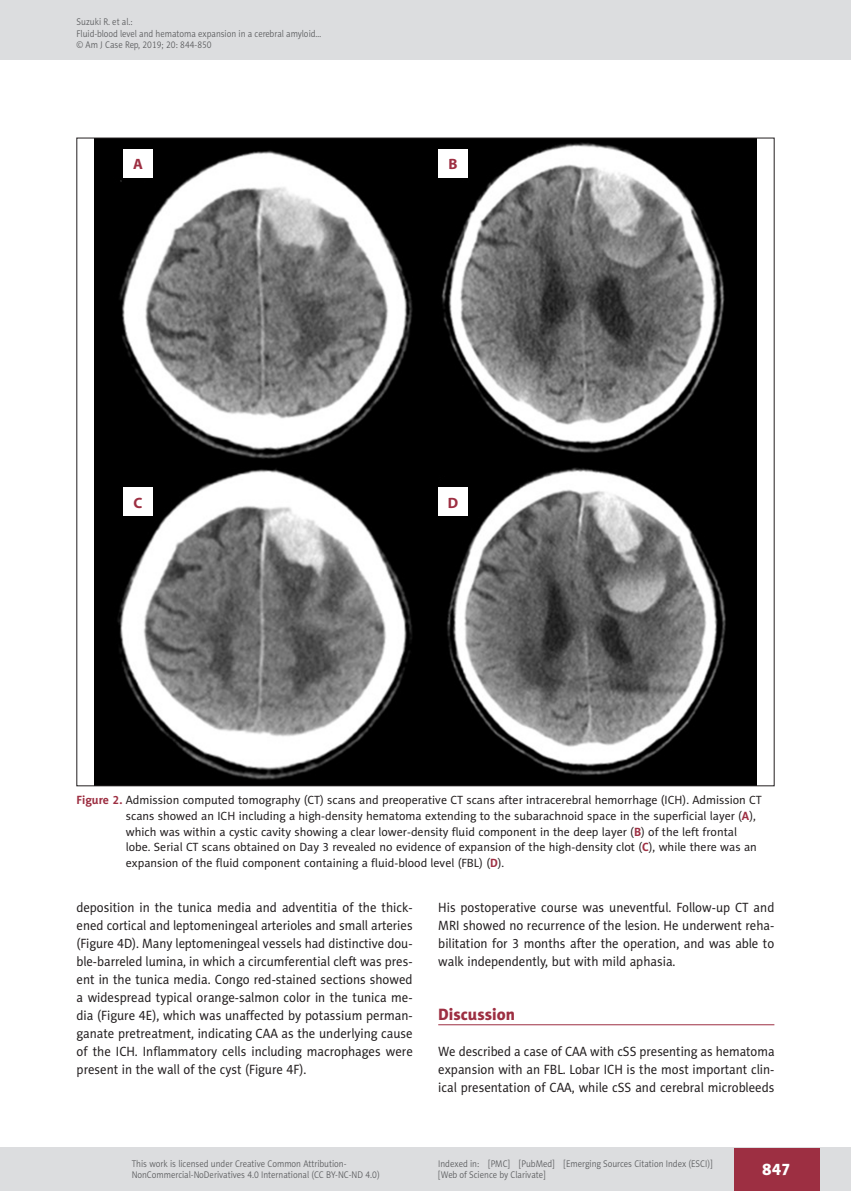
<style>
.page{position:relative;width:851px;height:1191px;background:#fff}
.page>*{position:absolute;margin:0;border:0;box-sizing:border-box;transform-origin:0 0}
.AJCR_Headline_1{font:16.5px "Naomi Sans EFN Heavy";color:#9d2f42}
.t1{font:16.5px "Naomi Sans EFN Heavy";color:#fff}
.t2{font:700 15px "Myriad Pro";color:#9d2f42}
.AJCR_Body{font:13.5px/18px "Naomi Sans EFN";color:#231f20;text-align:justify;scale:.95 1}
.AJCR_Body-2{font:13.5px/18px "Naomi Sans EFN";color:#231f20;text-align:justify;scale:.94 1}
.AJCR_Rycina_tytul{font:12px/15.8px "Naomi Sans EFN";color:#231f20}
.t3{font:9.75px/11.2px "Naomi Sans EFN Light";color:#57585a;scale:.9 1}
.s1{font-weight:700;color:#9d2f42}
</style>
<div class="page">
<hr style="left:438px;top:1024px;width:336px;height:1px;background:#9d2f42">
<img style="left:94px;top:140px;width:662px;height:644px">
<div style="left:123px;top:150px;width:30px;height:28px;background:#fff"></div>
<div style="left:123px;top:488px;width:30px;height:28px;background:#fff"></div>
<div style="left:438px;top:150px;width:29px;height:28px;background:#fff"></div>
<div style="left:438px;top:488px;width:29px;height:28px;background:#fff"></div>
<div style="left:0;top:1148px;width:850px;height:43px;background:#dcdddf"></div>
<div style="left:733px;top:1147px;width:86px;height:43px;background:#9d2f42"></div>
<div style="left:0;top:0;width:850px;height:60px;background:#dcdddf"></div>
<p class="t3" style="left:77px;top:16px;width:273px">Suzuki R. et al.:<br>Fluid-blood level and hematoma expansion in a cerebral amyloid… © Am J Case Rep, 2019; 20: 844-850</p>
<p class="t2" style="left:133px;top:154px;width:11px">A</p>
<p class="t2" style="left:448px;top:154px;width:11px">B</p>
<p class="t2" style="left:134px;top:493px;width:10px">C</p>
<p class="t2" style="left:447px;top:493px;width:12px">D</p>
<p class="AJCR_Rycina_tytul" style="left:126px;top:792px;width:637px;text-indent:-49px"><span class="s1">Figure 2.</span> Admission computed tomography (CT) scans and preoperative CT scans after intracerebral hemorrhage (ICH). Admission CT scans showed an ICH including a high-density hematoma extending to the subarachnoid space in the superficial layer (<span class="s1">A</span>), which was within a cystic cavity showing a clear lower-density fluid component in the deep layer (<span class="s1">B</span>) of the left frontal lobe. Serial CT scans obtained on Day 3 revealed no evidence of expansion of the high-density clot (<span class="s1">C</span>), while there was an expansion of the fluid component containing a fluid-blood level (FBL) (<span class="s1">D</span>).</p>
<p class="AJCR_Body" style="left:77px;top:898px;width:355px">deposition in the tunica media and adventitia of the thick&shy;ened cortical and leptomeningeal arterioles and small arteries (Figure 4D). Many leptomeningeal vessels had distinctive dou&shy;ble-barreled lumina, in which a circumferential cleft was pres&shy;ent in the tunica media. Congo red-stained sections showed a widespread typical orange-salmon color in the tunica me&shy;dia (Figure 4E), which was unaffected by potassium perman&shy;ganate pretreatment, indicating CAA as the underlying cause of the ICH. Inflammatory cells including macrophages were present in the wall of the cyst (Figure 4F).</p>
<p class="AJCR_Body" style="left:438px;top:898px;width:355px">His postoperative course was uneventful. Follow-up CT and MRI showed no recurrence of the lesion. He underwent reha&shy;bilitation for 3 months after the operation, and was able to walk independently, but with mild aphasia.</p>
<p class="AJCR_Headline_1" style="left:438px;top:1004px;width:78px">Discussion</p>
<p class="AJCR_Body-2" style="left:438px;top:1042px;width:359px">We described a case of CAA with cSS presenting as hematoma expansion with an FBL. Lobar ICH is the most important clin&shy;ical presentation of CAA, while cSS and cerebral microbleeds</p>
<p class="t3" style="left:132px;top:1158px;width:277px">This work is licensed under Creative Common Attribution-<br>NonCommercial-NoDerivatives 4.0 International (CC BY-NC-ND 4.0)</p>
<p class="t3" style="left:438px;top:1158px;width:306px">Indexed in: [PMC] [PubMed] [Emerging Sources Citation Index (ESCI)] [Web of Science by Clarivate]</p>
<p class="t1" style="left:762px;top:1159px;width:30px">847</p>
</div>
